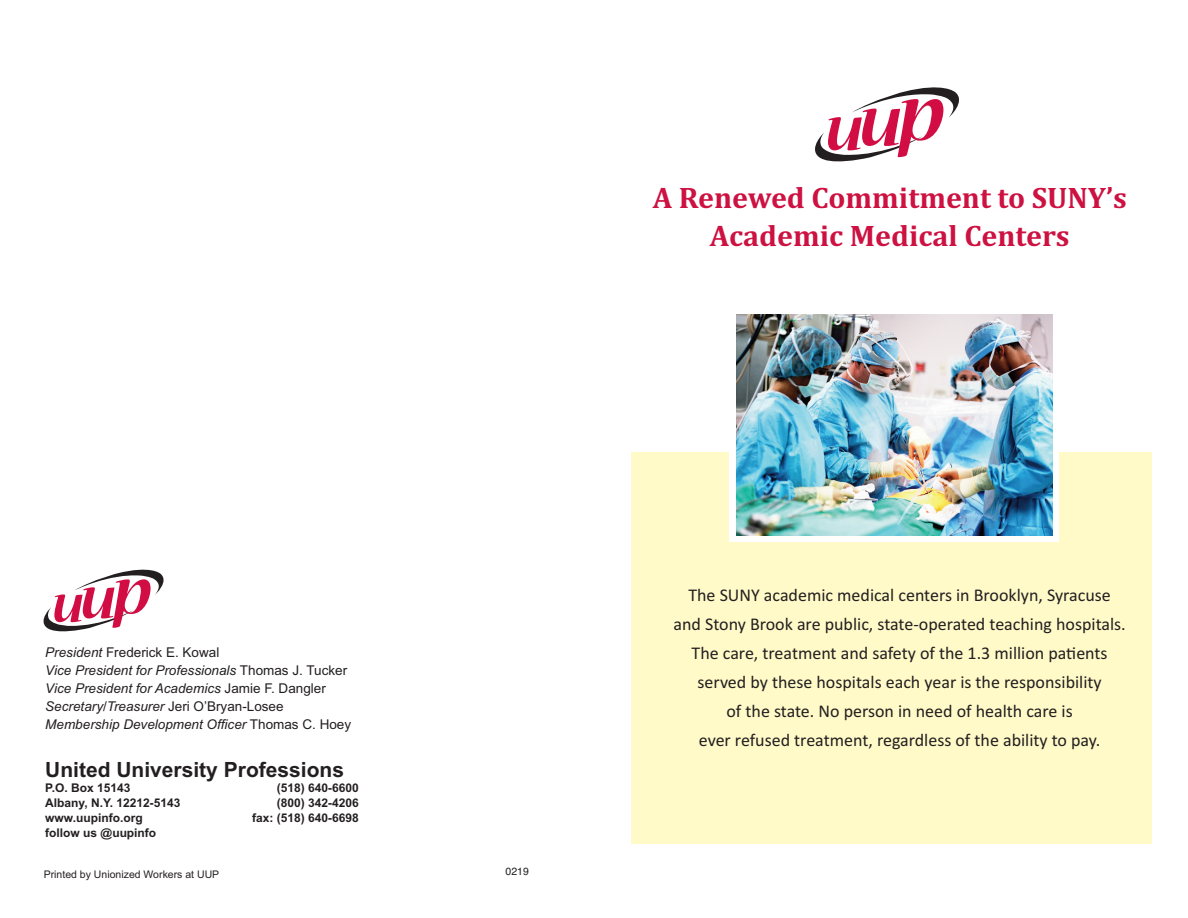
<style>
.page{position:relative;width:1188px;height:918px;background:#fff}
.page>*{position:absolute;margin:0;border:0;box-sizing:border-box;transform-origin:0 0}
.t1{font:700 30px/37.5px "Cambria";color:#cd1141;text-align:center}
.t2{font:700 21px "Arial";color:#231f20}
.t3{font:18px/29.1px "Calibri";color:#231f20;text-align:center}
.t4{font:italic 13.5px/18px "Arial";color:#231f20}
.t5{font:700 12px "Arial";color:#231f20}
.t6{font:10.5px "Arial";color:#231f20}
.t7{font:10.5px "Helvetica";color:#231f20}
.s1{font-style:normal}
</style>
<div class="page">
<svg style="left:44px;top:570px;width:120px;height:61px"></svg>
<svg style="left:815px;top:87px;width:144px;height:74px"></svg>
<div style="left:632px;top:452px;width:520px;height:392px;background:#fffac8"></div>
<svg style="left:730px;top:377px;width:329px;height:165px;fill:#fff"></svg>
<img style="left:737px;top:314px;width:315px;height:221px">
<h1 class="t1" style="left:653px;top:179px;width:476px">A Renewed Commitment to SUNY’s<br>Academic Medical Centers</h1>
<p class="t4" style="left:45px;top:644px;width:307px">President <span class="s1">Frederick E. Kowal<br></span>Vice President for Professionals <span class="s1">Thomas J. Tucker </span>Vice President for Academics <span class="s1">Jamie F. Dangler </span>Secretary<span class="s1">/</span>Treasurer <span class="s1">Jeri O’Bryan-Losee </span>Membership Development Officer <span class="s1">Thomas C. Hoey</span></p>
<p class="t2" style="left:45px;top:758px;width:300px">United University Professions</p>
<p class="t5" style="left:45px;top:781px;width:87px">P.O. Box 15143</p>
<p class="t5" style="left:277px;top:781px;width:84px">(518) 640-6600</p>
<p class="t5" style="left:45px;top:796px;width:137px">Albany, N.Y. 12212-5143</p>
<p class="t5" style="left:277px;top:796px;width:84px">(800) 342-4206</p>
<p class="t5" style="left:45px;top:811px;width:99px">www.uupinfo.org</p>
<p class="t5" style="left:252px;top:811px;width:108px">fax: (518) 640-6698</p>
<p class="t5" style="left:45px;top:826px;width:113px">follow us @uupinfo</p>
<p class="t6" style="left:44px;top:868px;width:177px">Printed by Unionized Workers at UUP</p>
<p class="t7" style="left:506px;top:865px;width:25px">0219</p>
<p class="t3" style="left:673px;top:580px;width:454px">The SUNY academic medical centers in Brooklyn, Syracuse and Stony Brook are public, state-operated teaching hospitals.<br>The care, treatment and safety of the 1.3 million patients served by these hospitals each year is the responsibility<br>of the state. No person in need of health care is<br>ever refused treatment, regardless of the ability to pay.</p>
</div>
